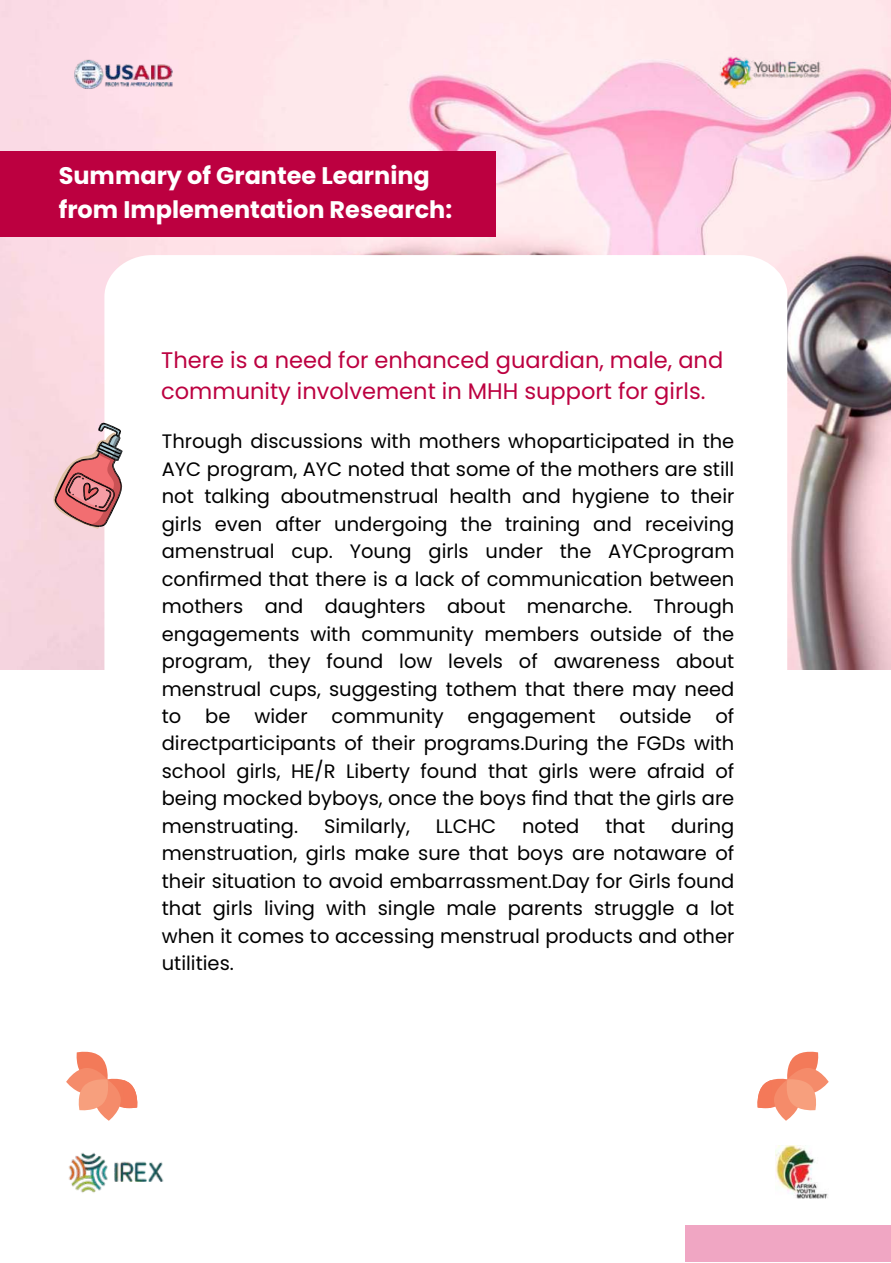
<style>
.page{position:relative;width:891px;height:1263px;background:#fff}
.page>*{position:absolute;margin:0;border:0;box-sizing:border-box;transform-origin:0 0}
.t1{font:700 24px/33.8px "Poppins";color:#fff}
.t2{font:22.5px/31.8px "Poppins";color:#bc0040}
.t3{font:19.5px/27.5px "Poppins";color:#000;text-align:justify}
</style>
<div class="page">
<img style="left:0;top:0;width:891px;height:670px">
<img style="left:776px;top:1146px;width:52px;height:53px">
<img style="left:60px;top:52px;width:124px;height:48px">
<img style="left:711px;top:52px;width:118px;height:37px">
<img style="left:68px;top:1153px;width:96px;height:40px">
<svg style="left:104px;top:255px;width:683px;height:415px"></svg>
<div style="left:685px;top:1225px;width:206px;height:37px;background:#f0a6c3"></div>
<div style="left:0;top:152px;width:496px;height:85px;background:#bc0040"></div>
<svg style="left:66px;top:1051px;width:67px;height:70px"></svg>
<img style="left:123px;top:1080px;width:15px;height:28px">
<svg style="left:762px;top:1051px;width:67px;height:70px"></svg>
<img style="left:757px;top:1080px;width:14px;height:28px">
<svg style="left:53px;top:423px;width:69px;height:106px;background:#d2999c"></svg>
<p class="t1" style="left:59px;top:159px;width:395px">Summary of Grantee Learning from Implementation Research:</p>
<p class="t2" style="left:161px;top:344px;width:563px">There is a need for enhanced guardian, male, and community involvement in MHH support for girls.</p>
<p class="t3" style="left:162px;top:428px;width:574px">Through discussions with mothers whoparticipated in the AYC program, AYC noted that some of the mothers are still not talking aboutmenstrual health and hygiene to their girls even after undergoing the training and receiving amenstrual cup. Young girls under the AYCprogram confirmed that there is a lack of communication between mothers and daughters about menarche. Through engagements with community members outside of the program, they found low levels of awareness about menstrual cups, suggesting tothem that there may need to be wider community engagement outside of directparticipants of their programs.During the FGDs with school girls, HE/R Liberty found that girls were afraid of being mocked byboys, once the boys find that the girls are menstruating.</p>
<p class="t3" style="left:162px;top:812px;width:574px;text-indent:509px">during menstruation, girls make sure that boys are notaware of their situation to avoid embarrassment.Day for Girls found that girls living with single male parents struggle a lot when it comes to accessing menstrual products and other utilities.</p>
<p class="t3" style="left:324px;top:812px;width:87px">Similarly,</p>
<p class="t3" style="left:436px;top:812px;width:62px">LLCHC</p>
<p class="t3" style="left:522px;top:812px;width:59px">noted</p>
<p class="t3" style="left:605px;top:812px;width:41px">that</p>
</div>
